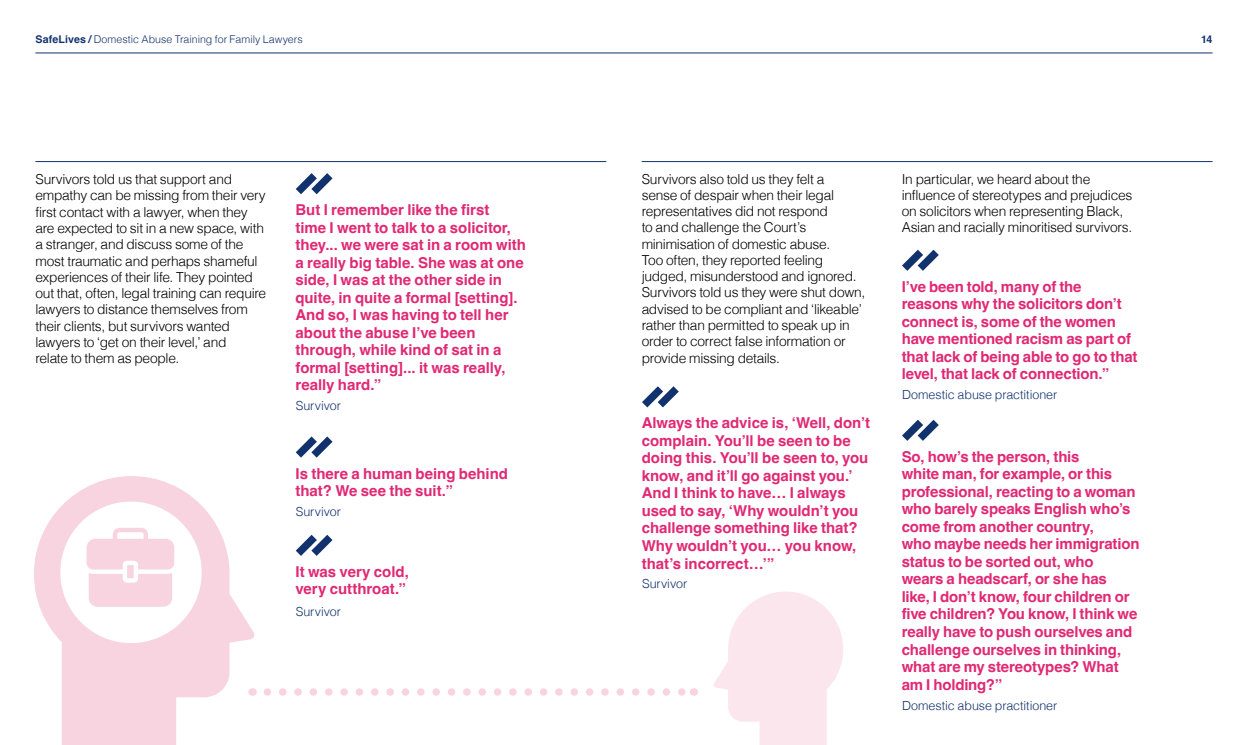
<style>
.page{position:relative;width:1248px;height:745px;background:#fff}
.page>*{position:absolute;margin:0;border:0;box-sizing:border-box;transform-origin:0 0}
.t1{font:700 15px/17.5px "Helvetica";letter-spacing:-.01em;color:#e02975}
.Paragraph_body{font:300 13.75px/16.2px "Helvetica";letter-spacing:-.02em;color:#000}
.Quote_attribution{font:300 12.5px "Helvetica";letter-spacing:-.005em;color:#12326e}
.t2{font:300 10.62px "Helvetica";color:#12326e}
.t3{font:700 10.62px "Helvetica";color:#12326e}
.s1{font-weight:700}
</style>
<div class="page">
<hr style="left:35px;top:53px;width:1177px;height:1px;background:#12326e">
<svg style="left:296px;top:173px;width:36px;height:21px"></svg>
<svg style="left:642px;top:386px;width:36px;height:21px"></svg>
<svg style="left:902px;top:249px;width:36px;height:22px"></svg>
<svg style="left:902px;top:419px;width:36px;height:21px"></svg>
<svg style="left:296px;top:436px;width:36px;height:21px"></svg>
<svg style="left:296px;top:534px;width:36px;height:21px"></svg>
<hr style="left:35px;top:161px;width:571px;height:1px;background:#12326e">
<hr style="left:641px;top:161px;width:571px;height:1px;background:#12326e">
<svg style="left:714px;top:591px;width:129px;height:153px"></svg>
<div style="left:751px;top:611px;width:71px;height:70px;background:#fbe6ed;border-radius:50%"></div>
<svg style="left:267px;top:688px;width:418px;height:7px"></svg>
<svg style="left:34px;top:476px;width:220px;height:268px;fill:#f8d4e0"></svg>
<div style="left:60px;top:501px;width:142px;height:141px;background:#fff;border-radius:50%"></div>
<svg style="left:87px;top:528px;width:87px;height:78px"></svg>
<p class="t2" style="left:35px;top:31px;width:269px"><span class="s1">SafeLives /</span> Domestic Abuse Training for Family Lawyers</p>
<p class="t3" style="left:1200px;top:33px;width:13px">14</p>
<p class="Paragraph_body" style="left:35px;top:170px;width:232px">Survivors told us that support and empathy can be missing from their very first contact with a lawyer, when they are expected to sit in a new space, with a stranger, and discuss some of the most traumatic and perhaps shameful experiences of their life. They pointed out that, often, legal training can require lawyers to distance themselves from their clients, but survivors wanted lawyers to ‘get on their level,’ and<br>relate to them as people.</p>
<p class="t1" style="left:295px;top:203px;width:232px">But I remember like the first<br>time I went to talk to a solicitor, they... we were sat in a room with a really big table. She was at one side, I was at the other side in quite, in quite a formal [setting].<br>And so, I was having to tell her about the abuse I’ve been through, while kind of sat in a formal [setting]... it was really, really hard.”</p>
<p class="Quote_attribution" style="left:296px;top:394px;width:47px">Survivor</p>
<p class="t1" style="left:295px;top:466px;width:214px">Is there a human being behind that? We see the suit.”</p>
<p class="Quote_attribution" style="left:296px;top:500px;width:47px">Survivor</p>
<p class="t1" style="left:295px;top:564px;width:115px">It was very cold, very cutthroat.”</p>
<p class="Quote_attribution" style="left:296px;top:600px;width:47px">Survivor</p>
<p class="Paragraph_body" style="left:641px;top:169px;width:225px">Survivors also told us they felt a<br>sense of despair when their legal representatives did not respond<br>to and challenge the Court’s minimisation of domestic abuse.<br>Too often, they reported feeling judged, misunderstood and ignored.<br>Survivors told us they were shut down, advised to be compliant and ‘likeable’ rather than permitted to speak up in order to correct false information or provide missing details.</p>
<p class="t1" style="left:641px;top:415px;width:230px">Always the advice is, ‘Well, don’t complain. You’ll be seen to be doing this. You’ll be seen to, you know, and it’ll go against you.’<br>And I think to have… I always used to say, ‘Why wouldn’t you challenge something like that?<br>Why wouldn’t you… you know, that’s incorrect…’”</p>
<p class="Quote_attribution" style="left:642px;top:572px;width:47px">Survivor</p>
<p class="Paragraph_body" style="left:901px;top:169px;width:232px">In particular, we heard about the influence of stereotypes and prejudices on solicitors when representing Black, Asian and racially minoritised survivors.</p>
<p class="t1" style="left:901px;top:279px;width:237px">I’ve been told, many of the reasons why the solicitors don’t connect is, some of the women have mentioned racism as part of that lack of being able to go to that level, that lack of connection.”</p>
<p class="Quote_attribution" style="left:901px;top:383px;width:157px">Domestic abuse practitioner</p>
<p class="t1" style="left:901px;top:449px;width:239px">So, how’s the person, this<br>white man, for example, or this professional, reacting to a woman who barely speaks English who’s come from another country,<br>who maybe needs her immigration status to be sorted out, who<br>wears a headscarf, or she has<br>like, I don’t know, four children or five children? You know, I think we really have to push ourselves and challenge ourselves in thinking, what are my stereotypes? What am I holding?”</p>
<p class="Quote_attribution" style="left:901px;top:694px;width:157px">Domestic abuse practitioner</p>
</div>
